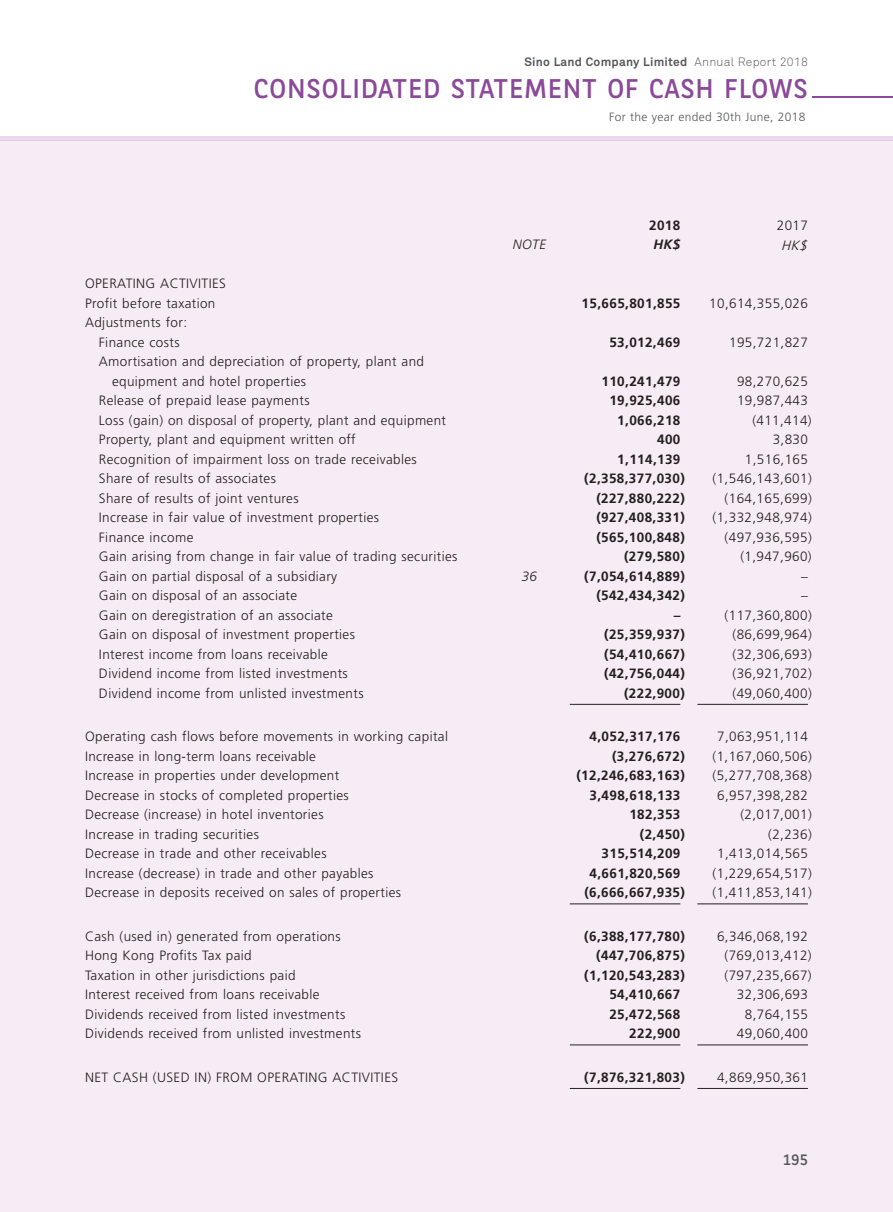
<style>
.page{position:relative;width:893px;height:1212px;background:#fff}
.page>*{position:absolute;margin:0;border:0;box-sizing:border-box;transform-origin:0 0}
.t1{font:27px "BNPP Sans";letter-spacing:.025em;color:#8b4999}
.t2{font:15px "BNPP Sans";color:#57585a}
.t3{font:300 13.5px/19.5px "Frutiger LT Std";letter-spacing:.03em;color:#231f20}
.t4{font:700 13.5px "Frutiger LT Std";letter-spacing:.03em;color:#231f20}
.t5{font:italic 300 13.5px "Frutiger LT Std";letter-spacing:.03em;color:#231f20}
.t6{font:italic 700 13.5px "Frutiger LT Std";color:#231f20}
.t7{font:italic 300 13.5px "Frutiger LT Std";color:#231f20}
.t8{font:700 12px "Akkurat Pro";letter-spacing:.02em;color:#57585a}
.t9{font:300 12px "Frutiger LT Std";letter-spacing:.03em;color:#57585a}
.s1{font-family:"Akkurat Light Pro";font-weight:400}
</style>
<div class="page">
<div style="left:0;top:140px;width:893px;height:1072px;background:#f6ecf5"></div>
<hr style="left:0;top:136px;width:893px;height:4px;background:#ebd9eb">
<hr style="left:812px;top:96px;width:81px;height:1px;background:#8b4999">
<hr style="left:570px;top:704px;width:110px;height:1px;background:#231f20">
<hr style="left:697px;top:704px;width:111px;height:1px;background:#231f20">
<hr style="left:570px;top:903px;width:110px;height:1px;background:#231f20">
<hr style="left:697px;top:903px;width:111px;height:1px;background:#231f20">
<hr style="left:570px;top:1044px;width:110px;height:1px;background:#231f20">
<hr style="left:697px;top:1044px;width:111px;height:1px;background:#231f20">
<hr style="left:570px;top:1088px;width:110px;height:1px;background:#231f20">
<hr style="left:697px;top:1088px;width:111px;height:1px;background:#231f20">
<p class="t8" style="left:524px;top:54px;width:285px">Sino Land Company Limited <span class="s1">Annual Report 2018</span></p>
<h1 class="t1" style="left:254px;top:70px;width:553px">CONSOLIDATED STATEMENT OF CASH FLOWS</h1>
<p class="t9" style="left:609px;top:110px;width:198px">For the year ended 30th June, 2018</p>
<p class="t4" style="left:649px;top:217px;width:33px">2018</p>
<p class="t3" style="left:777px;top:216px;width:33px">2017</p>
<p class="t3" style="left:85px;top:274px;width:142px">OPERATING ACTIVITIES<br>Profit before taxation</p>
<p class="t3" style="left:85px;top:313px;width:104px;text-align:center">Adjustments for:<br>Finance costs</p>
<p class="t3" style="left:112px;top:352px;width:314px;text-indent:-13px">Amortisation and depreciation of property, plant and equipment and hotel properties</p>
<p class="t5" style="left:513px;top:237px;width:35px">NOTE</p>
<p class="t6" style="left:653px;top:237px;width:29px">HK$</p>
<p class="t7" style="left:781px;top:238px;width:31px">HK$</p>
<p class="t4" style="left:582px;top:295px;width:100px">15,665,801,855</p>
<p class="t3" style="left:709px;top:294px;width:100px">10,614,355,026</p>
<p class="t4" style="left:609px;top:334px;width:72px">53,012,469</p>
<p class="t3" style="left:729px;top:333px;width:80px">195,721,827</p>
<p class="t4" style="left:602px;top:373px;width:80px">110,241,479</p>
<p class="t3" style="left:737px;top:372px;width:72px">98,270,625</p>
<p class="t3" style="left:99px;top:391px;width:212px">Release of prepaid lease payments</p>
<p class="t4" style="left:609px;top:393px;width:72px">19,925,406</p>
<p class="t3" style="left:737px;top:391px;width:72px">19,987,443</p>
<p class="t3" style="left:99px;top:411px;width:349px">Loss (gain) on disposal of property, plant and equipment</p>
<p class="t4" style="left:617px;top:412px;width:65px">1,066,218</p>
<p class="t3" style="left:752px;top:411px;width:61px">(411,414)</p>
<p class="t3" style="left:99px;top:430px;width:258px">Property, plant and equipment written off</p>
<p class="t4" style="left:657px;top:432px;width:25px">400</p>
<p class="t3" style="left:773px;top:430px;width:37px">3,830</p>
<p class="t3" style="left:99px;top:450px;width:319px">Recognition of impairment loss on trade receivables</p>
<p class="t4" style="left:617px;top:451px;width:65px">1,114,139</p>
<p class="t3" style="left:745px;top:450px;width:65px">1,516,165</p>
<p class="t3" style="left:99px;top:469px;width:178px">Share of results of associates</p>
<p class="t4" style="left:584px;top:471px;width:102px">(2,358,377,030)</p>
<p class="t3" style="left:713px;top:469px;width:101px">(1,546,143,601)</p>
<p class="t3" style="left:99px;top:489px;width:201px">Share of results of joint ventures</p>
<p class="t4" style="left:596px;top:490px;width:90px">(227,880,222)</p>
<p class="t3" style="left:725px;top:489px;width:89px">(164,165,699)</p>
<p class="t3" style="left:99px;top:508px;width:282px">Increase in fair value of investment properties</p>
<p class="t4" style="left:596px;top:510px;width:90px">(927,408,331)</p>
<p class="t3" style="left:713px;top:508px;width:101px">(1,332,948,974)</p>
<p class="t3" style="left:99px;top:528px;width:96px">Finance income</p>
<p class="t4" style="left:596px;top:529px;width:90px">(565,100,848)</p>
<p class="t3" style="left:725px;top:528px;width:89px">(497,936,595)</p>
<p class="t3" style="left:99px;top:547px;width:360px">Gain arising from change in fair value of trading securities</p>
<p class="t4" style="left:624px;top:549px;width:62px">(279,580)</p>
<p class="t3" style="left:740px;top:547px;width:73px">(1,947,960)</p>
<p class="t3" style="left:99px;top:567px;width:240px">Gain on partial disposal of a subsidiary</p>
<p class="t5" style="left:522px;top:568px;width:17px">36</p>
<p class="t4" style="left:584px;top:568px;width:102px">(7,054,614,889)</p>
<p class="t3" style="left:801px;top:567px;width:8px">–</p>
<p class="t3" style="left:99px;top:586px;width:200px">Gain on disposal of an associate</p>
<p class="t4" style="left:596px;top:588px;width:90px">(542,434,342)</p>
<p class="t3" style="left:801px;top:586px;width:8px">–</p>
<p class="t3" style="left:99px;top:606px;width:235px">Gain on deregistration of an associate</p>
<p class="t4" style="left:674px;top:607px;width:8px">–</p>
<p class="t3" style="left:725px;top:606px;width:89px">(117,360,800)</p>
<p class="t3" style="left:99px;top:625px;width:258px">Gain on disposal of investment properties</p>
<p class="t4" style="left:604px;top:627px;width:82px">(25,359,937)</p>
<p class="t3" style="left:732px;top:625px;width:81px">(86,699,964)</p>
<p class="t3" style="left:99px;top:645px;width:230px">Interest income from loans receivable</p>
<p class="t4" style="left:604px;top:646px;width:82px">(54,410,667)</p>
<p class="t3" style="left:732px;top:645px;width:81px">(32,306,693)</p>
<p class="t3" style="left:99px;top:664px;width:250px">Dividend income from listed investments</p>
<p class="t4" style="left:604px;top:666px;width:82px">(42,756,044)</p>
<p class="t3" style="left:732px;top:664px;width:81px">(36,921,702)</p>
<p class="t3" style="left:99px;top:683px;width:266px">Dividend income from unlisted investments</p>
<p class="t4" style="left:624px;top:685px;width:62px">(222,900)</p>
<p class="t3" style="left:732px;top:683px;width:81px">(49,060,400)</p>
<p class="t3" style="left:85px;top:727px;width:364px">Operating cash flows before movements in working capital</p>
<p class="t4" style="left:589px;top:729px;width:92px">4,052,317,176</p>
<p class="t3" style="left:717px;top:727px;width:92px">7,063,951,114</p>
<p class="t3" style="left:85px;top:747px;width:232px">Increase in long-term loans receivable</p>
<p class="t4" style="left:612px;top:748px;width:74px">(3,276,672)</p>
<p class="t3" style="left:713px;top:747px;width:101px">(1,167,060,506)</p>
<p class="t3" style="left:85px;top:766px;width:256px">Increase in properties under development</p>
<p class="t4" style="left:576px;top:768px;width:110px">(12,246,683,163)</p>
<p class="t3" style="left:713px;top:766px;width:101px">(5,277,708,368)</p>
<p class="t3" style="left:85px;top:786px;width:265px">Decrease in stocks of completed properties</p>
<p class="t4" style="left:590px;top:787px;width:92px">3,498,618,133</p>
<p class="t3" style="left:717px;top:786px;width:92px">6,957,398,282</p>
<p class="t3" style="left:85px;top:805px;width:240px">Decrease (increase) in hotel inventories</p>
<p class="t4" style="left:629px;top:807px;width:53px">182,353</p>
<p class="t3" style="left:740px;top:805px;width:73px">(2,017,001)</p>
<p class="t3" style="left:85px;top:825px;width:175px">Increase in trading securities</p>
<p class="t4" style="left:640px;top:826px;width:47px">(2,450)</p>
<p class="t3" style="left:768px;top:825px;width:45px">(2,236)</p>
<p class="t3" style="left:85px;top:844px;width:243px">Decrease in trade and other receivables</p>
<p class="t4" style="left:602px;top:846px;width:80px">315,514,209</p>
<p class="t3" style="left:717px;top:844px;width:92px">1,413,014,565</p>
<p class="t3" style="left:85px;top:864px;width:290px">Increase (decrease) in trade and other payables</p>
<p class="t4" style="left:590px;top:865px;width:92px">4,661,820,569</p>
<p class="t3" style="left:713px;top:864px;width:101px">(1,229,654,517)</p>
<p class="t3" style="left:85px;top:883px;width:317px">Decrease in deposits received on sales of properties</p>
<p class="t4" style="left:584px;top:885px;width:102px">(6,666,667,935)</p>
<p class="t3" style="left:713px;top:883px;width:101px">(1,411,853,141)</p>
<p class="t3" style="left:85px;top:927px;width:257px">Cash (used in) generated from operations</p>
<p class="t4" style="left:584px;top:928px;width:102px">(6,388,177,780)</p>
<p class="t3" style="left:717px;top:927px;width:92px">6,346,068,192</p>
<p class="t3" style="left:85px;top:946px;width:168px">Hong Kong Profits Tax paid</p>
<p class="t4" style="left:596px;top:948px;width:90px">(447,706,875)</p>
<p class="t3" style="left:725px;top:946px;width:89px">(769,013,412)</p>
<p class="t3" style="left:85px;top:966px;width:212px">Taxation in other jurisdictions paid</p>
<p class="t4" style="left:584px;top:967px;width:102px">(1,120,543,283)</p>
<p class="t3" style="left:725px;top:966px;width:89px">(797,235,667)</p>
<p class="t3" style="left:85px;top:985px;width:236px">Interest received from loans receivable</p>
<p class="t4" style="left:609px;top:987px;width:72px">54,410,667</p>
<p class="t3" style="left:737px;top:985px;width:72px">32,306,693</p>
<p class="t3" style="left:85px;top:1005px;width:262px">Dividends received from listed investments</p>
<p class="t4" style="left:609px;top:1006px;width:72px">25,472,568</p>
<p class="t3" style="left:745px;top:1005px;width:65px">8,764,155</p>
<p class="t3" style="left:85px;top:1024px;width:278px">Dividends received from unlisted investments</p>
<p class="t4" style="left:629px;top:1026px;width:53px">222,900</p>
<p class="t3" style="left:737px;top:1024px;width:72px">49,060,400</p>
<p class="t3" style="left:85px;top:1068px;width:315px">NET CASH (USED IN) FROM OPERATING ACTIVITIES</p>
<p class="t4" style="left:584px;top:1069px;width:102px">(7,876,321,803)</p>
<p class="t3" style="left:717px;top:1068px;width:92px">4,869,950,361</p>
<p class="t2" style="left:783px;top:1150px;width:26px">195</p>
</div>
